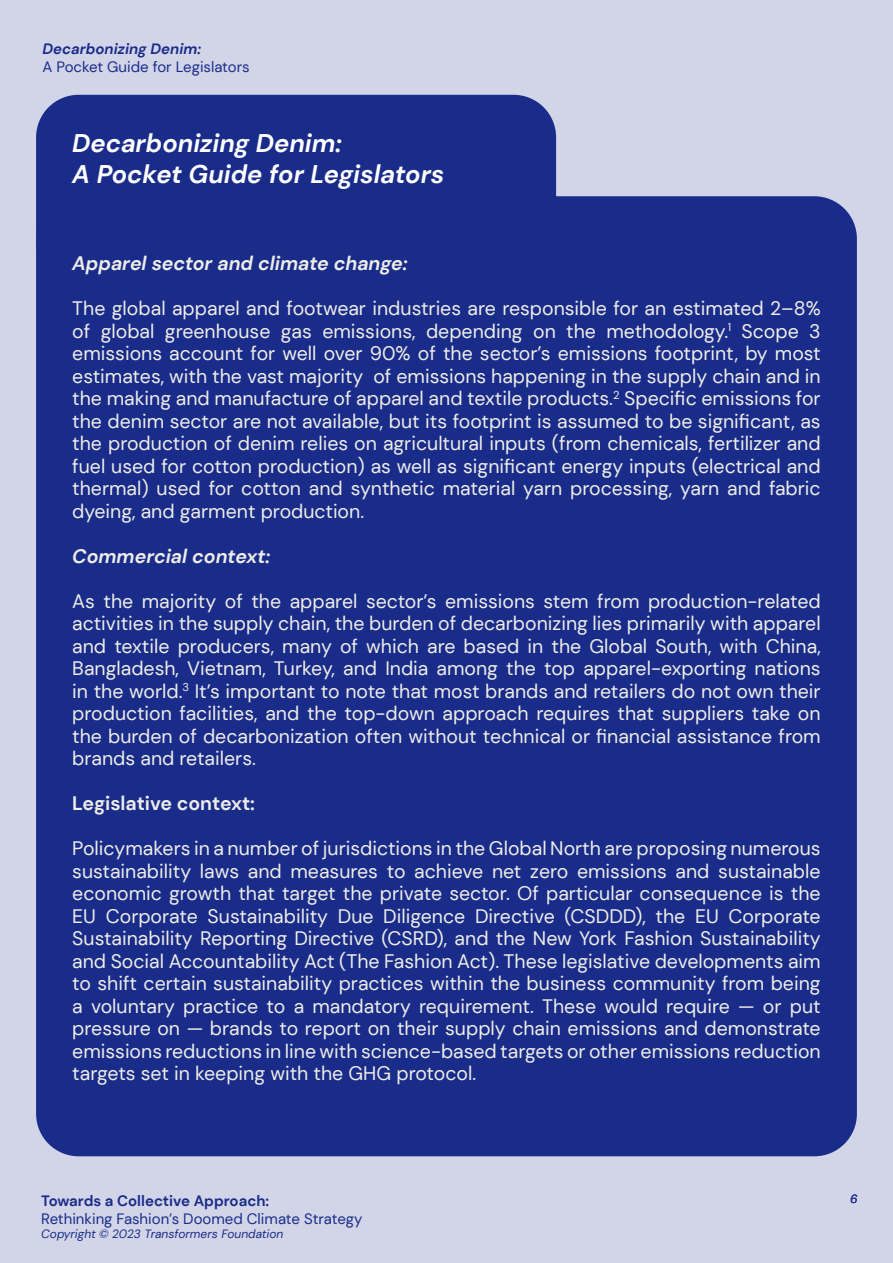
<style>
.page{position:relative;width:893px;height:1263px;background:#d2d5e8}
.page>*{position:absolute;margin:0;border:0;box-sizing:border-box;transform-origin:0 0}
.t1{font:italic 700 25.5px/30.6px "DM Sans";color:#fff}
.t2{font:19.5px/22.5px "DM Sans";color:#eeede7;text-align:justify}
.t3{font:italic 700 19.5px "DM Sans";color:#eeede7}
.t4{font:700 19.5px "DM Sans";color:#eeede7}
.t5{font:15px "DM Sans";color:#1a2c8a}
.t6{font:700 15px "DM Sans";color:#1a2c8a}
.t7{font:italic 700 15px "DM Sans";color:#1a2c8a}
.t8{font:italic 12px "DM Sans";color:#1a2c8a}
</style>
<div class="page">
<div style="left:36px;top:196px;width:821px;height:960px;background:#1a2c8a;border-radius:43px"></div>
<div style="left:36px;top:95px;width:520px;height:189px;background:#1a2c8a;border-radius:43px"></div>
<p class="t7" style="left:43px;top:40px;width:160px">Decarbonizing Denim:</p>
<p class="t5" style="left:43px;top:58px;width:209px">A Pocket Guide for Legislators</p>
<h1 class="t1" style="left:72px;top:128px;width:374px">Decarbonizing Denim:<br>A Pocket Guide for Legislators</h1>
<p class="t3" style="left:72px;top:251px;width:337px">Apparel sector and climate change:</p>
<p class="t2" style="left:72px;top:297px;width:750px">The global apparel and footwear industries are responsible for an estimated 2–8% of global greenhouse gas emissions, depending on the methodology.<sup>1</sup> Scope 3 emissions account for well over 90% of the sector’s emissions footprint, by most estimates, with the vast majority of emissions happening in the supply chain and in the making and manufacture of apparel and textile products.<sup>2</sup> Specific emissions for the denim sector are not available, but its footprint is assumed to be significant, as the production of denim relies on agricultural inputs (from chemicals, fertilizer and fuel used for cotton production) as well as significant energy inputs (electrical and thermal) used for cotton and synthetic material yarn processing, yarn and fabric dyeing, and garment production.</p>
<p class="t3" style="left:72px;top:544px;width:200px">Commercial context:</p>
<p class="t2" style="left:72px;top:589px;width:750px">As the majority of the apparel sector’s emissions stem from production-related activities in the supply chain, the burden of decarbonizing lies primarily with apparel and textile producers, many of which are based in the Global South, with China, Bangladesh, Vietnam, Turkey, and India among the top apparel-exporting nations in the world.<sup>3</sup> It’s important to note that most brands and retailers do not own their production facilities, and the top-down approach requires that suppliers take on the burden of decarbonization often without technical or financial assistance from brands and retailers.</p>
<p class="t4" style="left:72px;top:791px;width:184px">Legislative context:</p>
<p class="t2" style="left:72px;top:837px;width:750px">Policymakers in a number of jurisdictions in the Global North are proposing numerous sustainability laws and measures to achieve net zero emissions and sustainable economic growth that target the private sector. Of particular consequence is the EU Corporate Sustainability Due Diligence Directive (CSDDD), the EU Corporate Sustainability Reporting Directive (CSRD), and the New York Fashion Sustainability and Social Accountability Act (The Fashion Act). These legislative developments aim to shift certain sustainability practices within the business community from being a voluntary practice to a mandatory requirement. These would require — or put pressure on — brands to report on their supply chain emissions and demonstrate emissions reductions in line with science-based targets or other emissions reduction targets set in keeping with the GHG protocol.</p>
<p class="t6" style="left:41px;top:1191px;width:229px">Towards a Collective Approach:</p>
<p class="t5" style="left:41px;top:1209px;width:323px">Rethinking Fashion’s Doomed Climate Strategy</p>
<p class="t8" style="left:41px;top:1226px;width:244px">Copyright © 2023 Transformers Foundation</p>
<p class="t8" style="left:850px;top:1192px;width:9px">6</p>
</div>
